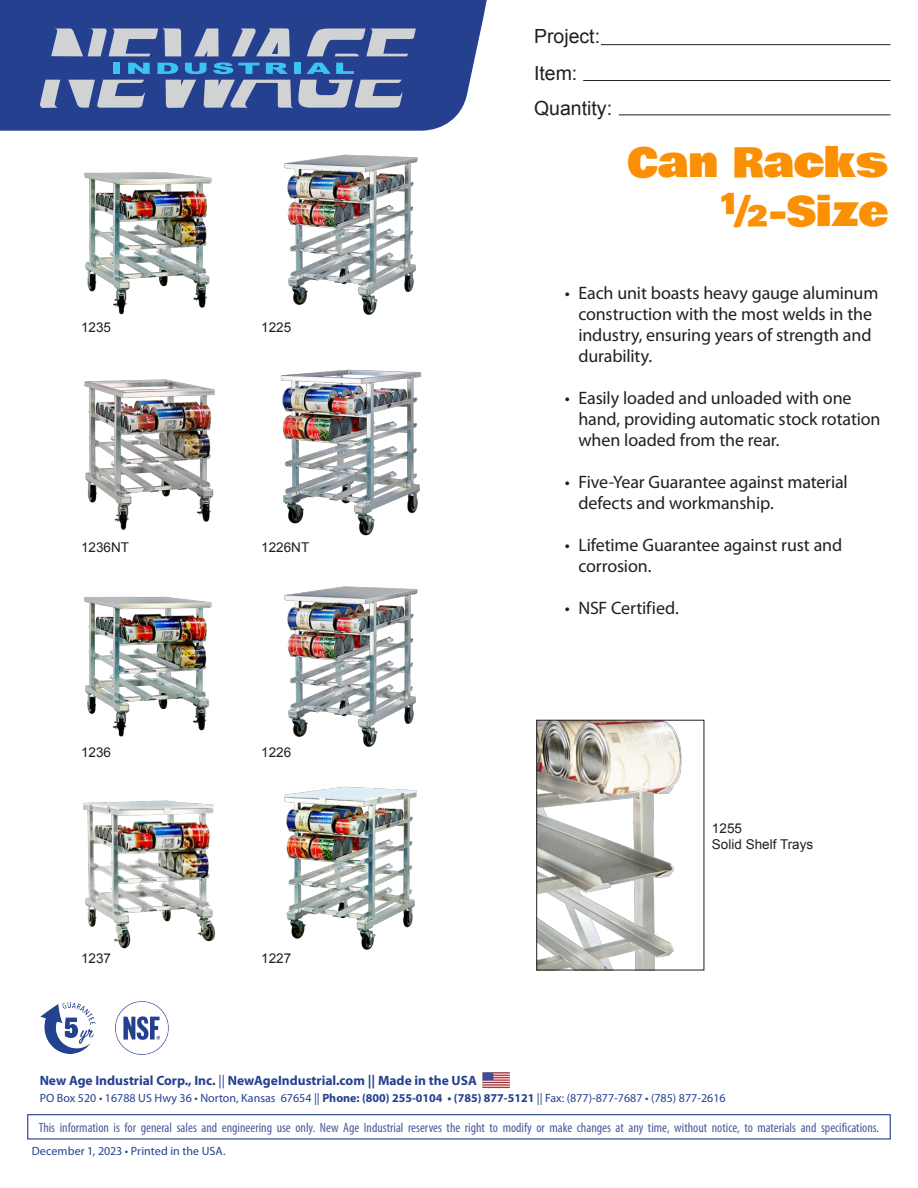
<style>
.page{position:relative;width:918px;height:1188px;background:#fff}
.page>*{position:absolute;margin:0;border:0;box-sizing:border-box;transform-origin:0 0}
.t1{font:40.5px "Bowlby One";color:#fc9004}
.t2{font:19.5px/37.3px "Arial";color:#231f20}
.t3{font:18px/21px "Myriad Pro";letter-spacing:-.01em;color:#231f20}
.t4{font:condensed 13.5px "Myriad Pro";color:#4d5a9e}
.t5{font:700 13.5px "Myriad Pro";color:#25408f}
.t6{font:13.5px "Arial";color:#231f20}
.t7{font:12px "Myriad Pro";color:#25408f}
.s1{font-weight:400}
.s2{font-weight:700}
</style>
<div class="page">
<svg style="left:0;top:0;width:487px;height:131px;background:#314b95"></svg>
<hr style="left:601px;top:44px;width:289px;height:1px;background:#231f20">
<hr style="left:583px;top:80px;width:307px;height:1px;background:#231f20">
<hr style="left:619px;top:115px;width:271px;height:1px;background:#231f20">
<div style="left:294px;top:63px;width:7px;height:11px;background:#3bc3f1"></div>
<svg style="left:306px;top:63px;width:48px;height:11px"></svg>
<svg style="left:40px;top:80px;width:20px;height:28px"></svg>
<svg style="left:68px;top:80px;width:77px;height:28px;background:#909bba"></svg>
<svg style="left:166px;top:80px;width:30px;height:28px"></svg>
<svg style="left:51px;top:28px;width:239px;height:46px;background:#637fb0"></svg>
<svg style="left:204px;top:80px;width:199px;height:28px;background:#8e99b9"></svg>
<svg style="left:307px;top:28px;width:109px;height:28px;background:#828fb4"></svg>
<div style="left:27px;top:1114px;width:864px;height:26px;border:1px solid #25408f"></div>
<img style="left:483px;top:1072px;width:26px;height:17px">
<img style="left:83px;top:800px;width:132px;height:149px">
<img style="left:84px;top:172px;width:128px;height:143px">
<img style="left:40px;top:1002px;width:56px;height:51px">
<img style="left:116px;top:1001px;width:52px;height:53px">
<img style="left:538px;top:722px;width:144px;height:246px">
<div style="left:536px;top:720px;width:168px;height:250px;border:1px solid #231f20"></div>
<img style="left:284px;top:154px;width:134px;height:161px">
<img style="left:84px;top:379px;width:131px;height:151px">
<img style="left:280px;top:369px;width:142px;height:167px">
<img style="left:84px;top:596px;width:128px;height:141px">
<img style="left:284px;top:586px;width:134px;height:161px">
<img style="left:284px;top:786px;width:133px;height:164px">
<p class="t2" style="left:534px;top:17px;width:68px">Project:<br>Item:</p>
<p class="t2" style="left:534px;top:89px;width:80px">Quantity:</p>
<p class="t1" style="left:627px;top:132px;width:263px">Can Racks</p>
<p class="t1" style="left:719px;top:181px;width:171px">½-Size</p>
<p class="t6" style="left:81px;top:319px;width:32px">1235</p>
<p class="t6" style="left:81px;top:538px;width:50px">1236NT</p>
<p class="t6" style="left:261px;top:319px;width:32px">1225</p>
<p class="t6" style="left:261px;top:538px;width:50px">1226NT</p>
<p class="t3" style="left:578px;top:282px;width:301px;text-indent:-14px">• Each unit boasts heavy gauge aluminum construction with the most welds in the industry, ensuring years of strength and durability.</p>
<p class="t3" style="left:578px;top:387px;width:304px;text-indent:-14px">• Easily loaded and unloaded with one hand, providing automatic stock rotation when loaded from the rear.</p>
<p class="t3" style="left:578px;top:471px;width:271px;text-indent:-14px">• Five-Year Guarantee against material defects and workmanship.</p>
<p class="t3" style="left:565px;top:534px;width:279px">• Lifetime Guarantee against rust and</p>
<p class="t3" style="left:578px;top:555px;width:75px">corrosion.</p>
<p class="t3" style="left:565px;top:597px;width:115px">• NSF Certified.</p>
<p class="t6" style="left:81px;top:744px;width:32px">1236</p>
<p class="t6" style="left:261px;top:744px;width:32px">1226</p>
<p class="t6" style="left:712px;top:819px;width:32px">1255</p>
<p class="t6" style="left:712px;top:836px;width:103px">Solid Shelf Trays</p>
<p class="t6" style="left:81px;top:950px;width:32px">1237</p>
<p class="t6" style="left:261px;top:950px;width:32px">1227</p>
<p class="t5" style="left:40px;top:1072px;width:439px">New Age Industrial Corp., Inc. <span class="s1">||</span> NewAgeIndustrial.com || Made in the USA</p>
<p class="t7" style="left:40px;top:1090px;width:687px">PO Box 520 • 16788 US Hwy 36 • Norton, Kansas 67654 || <span class="s2">Phone: (800) 255-0104 • (785) 877-5121</span> || Fax: (877)-877-7687 • (785) 877-2616</p>
<p class="t4" style="left:39px;top:1119px;width:842px">This information is for general sales and engineering use only. New Age Industrial reserves the right to modify or make changes at any time, without notice, to materials and specifications.</p>
<p class="t7" style="left:32px;top:1143px;width:195px">December 1, 2023 • Printed in the USA.</p>
</div>
